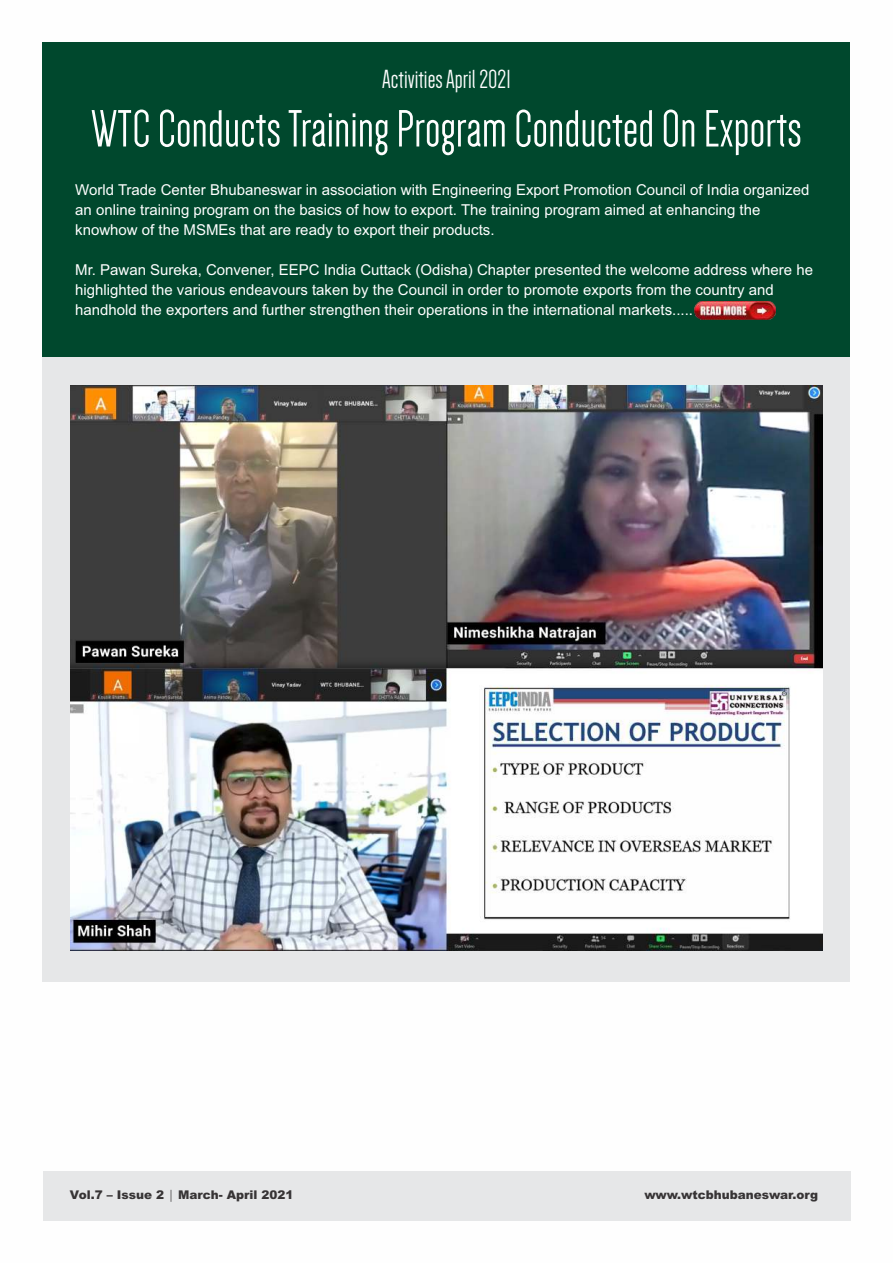
<style>
.page{position:relative;width:893px;height:1263px;background:#fff}
.page>*{position:absolute;margin:0;border:0;box-sizing:border-box;transform-origin:0 0}
.t1{font:54px "Dense";color:#fefefe}
.t2{font:27px "Dense";color:#fefefe}
.t3{font:15px/20.1px "Arial";color:#fefefe}
.t4{font:900 12px "Arial";color:#373435}
.s1{font-family:"Square 721 BT";font-weight:400}
</style>
<div class="page">
<div style="left:43px;top:43px;width:807px;height:447px;background:#00482d"></div>
<div style="left:43px;top:358px;width:807px;height:624px;background:#e6e7e8"></div>
<div style="left:43px;top:1171px;width:807px;height:49px;background:#e6e7e8"></div>
<img style="left:694px;top:301px;width:81px;height:18px">
<img style="left:70px;top:385px;width:753px;height:565px">
<h2 class="t2" style="left:382px;top:65px;width:130px">Activities April 2021</h2>
<h1 class="t1" style="left:91px;top:102px;width:712px">WTC Conducts Training Program Conducted On Exports</h1>
<p class="t3" style="left:75px;top:181px;width:736px">World Trade Center Bhubaneswar in association with Engineering Export Promotion Council of India organized an online training program on the basics of how to export. The training program aimed at enhancing the knowhow of the MSMEs that are ready to export their products.</p>
<p class="t3" style="left:75px;top:261px;width:739px">Mr. Pawan Sureka, Convener, EEPC India Cuttack (Odisha) Chapter presented the welcome address where he highlighted the various endeavours taken by the Council in order to promote exports from the country and handhold the exporters and further strengthen their operations in the international markets.....</p>
<p class="t4" style="left:70px;top:1191px;width:225px">Vol.7 – Issue 2 <span class="s1">|</span> March- April 2021</p>
<p class="t4" style="left:644px;top:1190px;width:175px">www.wtcbhubaneswar.org</p>
</div>
